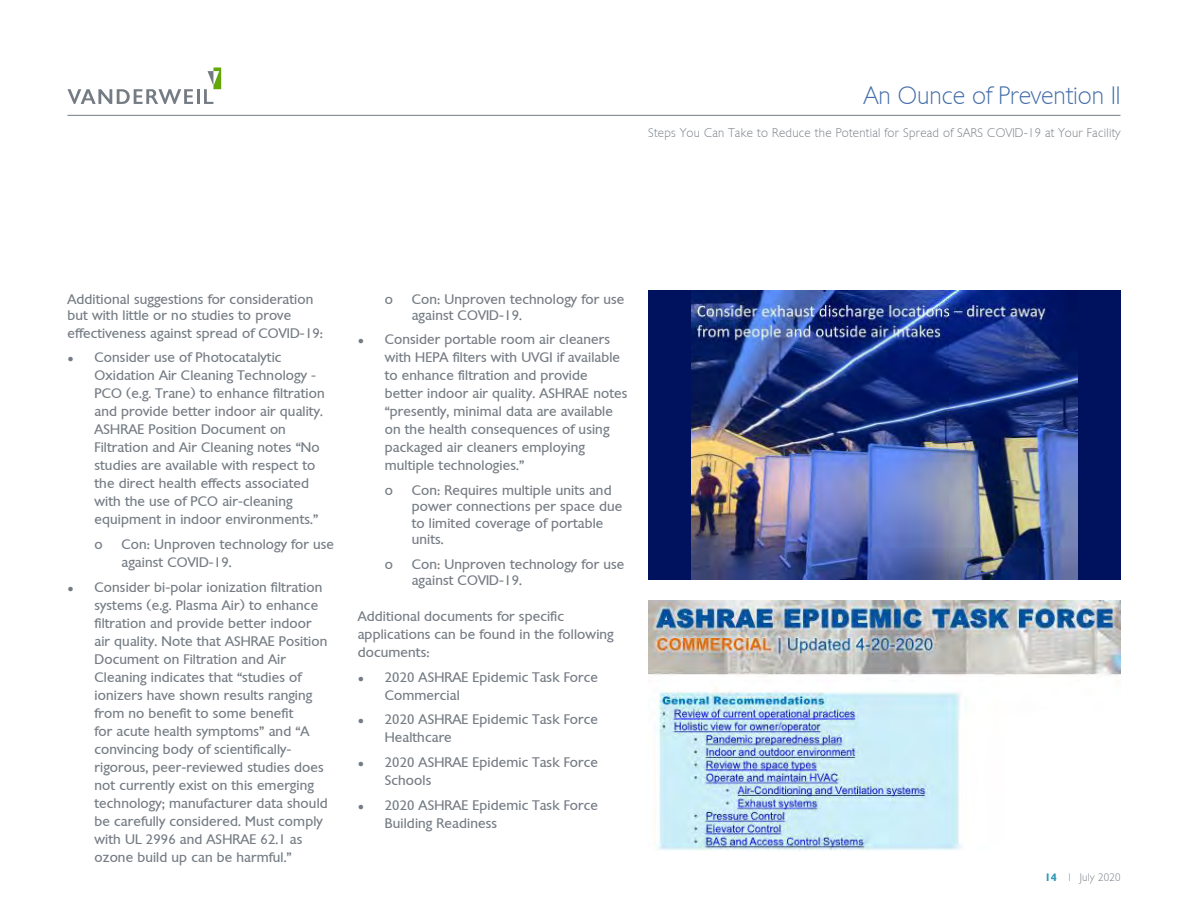
<style>
.page{position:relative;width:1188px;height:918px;background:#fff}
.page>*{position:absolute;margin:0;border:0;box-sizing:border-box;transform-origin:0 0}
.t1{font:200 24px "Chantilly";color:#436da8}
.t2{font:13.5px/18px "Chantilly";letter-spacing:.01em;color:#747b83}
.t3{font:200 12px "Chantilly";letter-spacing:.025em;color:#747b83}
.t4{font:200 10.5px "Chantilly";letter-spacing:.025em;color:#747b83}
.s1{font-family:"Arial";font-size:10.5px}
.s2{font-weight:600;color:#2e97b4}
.s3{color:#2e97b4}
</style>
<div class="page">
<hr style="left:68px;top:115px;width:1052px;height:1px;background:#747b83">
<svg style="left:68px;top:89px;width:125px;height:15px"></svg>
<hr style="left:197px;top:89px;width:3px;height:15px;background:#747b83">
<svg style="left:204px;top:68px;width:17px;height:36px"></svg>
<div style="left:648px;top:290px;width:472px;height:289px;background:#00125e"></div>
<img style="left:691px;top:290px;width:386px;height:289px">
<img style="left:648px;top:601px;width:472px;height:249px">
<h1 class="t1" style="left:864px;top:81px;width:258px">An Ounce of Prevention II</h1>
<p class="t3" style="left:648px;top:126px;width:474px">Steps You Can Take to Reduce the Potential for Spread of SARS COVID-19 at Your Facility</p>
<p class="t2" style="left:68px;top:290px;width:247px;line-height:16.2px">Additional suggestions for consideration but with little or no studies to prove</p>
<p class="t2" style="left:68px;top:324px;width:257px">effectiveness against spread of COVID-19:</p>
<p class="t2" style="left:94px;top:349px;width:232px;text-indent:-27px"><span class="s1">●</span> Consider use of Photocatalytic Oxidation Air Cleaning Technology - PCO (e.g. Trane) to enhance filtration and provide better indoor air quality.<br>ASHRAE Position Document on Filtration and Air Cleaning notes “No studies are available with respect to the direct health effects associated with the use of PCO air-cleaning equipment in indoor environments.”</p>
<p class="t2" style="left:94px;top:535px;width:10px">o</p>
<p class="t2" style="left:122px;top:535px;width:214px">Con: Unproven technology for use against COVID-19.</p>
<p class="t2" style="left:94px;top:578px;width:235px;text-indent:-27px"><span class="s1">●</span> Consider bi-polar ionization filtration systems (e.g. Plasma Air) to enhance filtration and provide better indoor air quality. Note that ASHRAE Position Document on Filtration and Air Cleaning indicates that “studies of ionizers have shown results ranging from no benefit to some benefit<br>for acute health symptoms” and “A convincing body of scientifically&shy;rigorous, peer-reviewed studies does not currently exist on this emerging technology; manufacturer data should be carefully considered. Must comply with UL 2996 and ASHRAE 62.1 as ozone build up can be harmful.”</p>
<p class="t2" style="left:385px;top:290px;width:10px">o</p>
<p class="t2" style="left:412px;top:290px;width:214px;line-height:16.2px">Con: Unproven technology for use against COVID-19.</p>
<p class="t2" style="left:385px;top:331px;width:244px;text-indent:-27px"><span class="s1">●</span> Consider portable room air cleaners with HEPA filters with UVGI if available to enhance filtration and provide better indoor air quality. ASHRAE notes “presently, minimal data are available on the health consequences of using packaged air cleaners employing multiple technologies.”</p>
<p class="t2" style="left:385px;top:481px;width:10px">o</p>
<p class="t2" style="left:412px;top:482px;width:212px;line-height:16.2px">Con: Requires multiple units and power connections per space due to limited coverage of portable units.</p>
<p class="t2" style="left:385px;top:555px;width:10px">o</p>
<p class="t2" style="left:412px;top:556px;width:214px;line-height:16.2px">Con: Unproven technology for use against COVID-19.</p>
<p class="t2" style="left:358px;top:607px;width:257px">Additional documents for specific applications can be found in the following documents:</p>
<p class="t2" style="left:385px;top:668px;width:215px;text-indent:-27px"><span class="s1">●</span> 2020 ASHRAE Epidemic Task Force<br>Commercial</p>
<p class="t2" style="left:385px;top:710px;width:215px;text-indent:-27px"><span class="s1">●</span> 2020 ASHRAE Epidemic Task Force<br>Healthcare</p>
<p class="t2" style="left:385px;top:753px;width:215px;text-indent:-27px"><span class="s1">●</span> 2020 ASHRAE Epidemic Task Force<br>Schools</p>
<p class="t2" style="left:385px;top:796px;width:215px;text-indent:-27px"><span class="s1">●</span> 2020 ASHRAE Epidemic Task Force<br>Building Readiness</p>
<p class="t4" style="left:1045px;top:871px;width:77px"><span class="s2">14</span> <span class="s3">|</span> July 2020</p>
</div>
